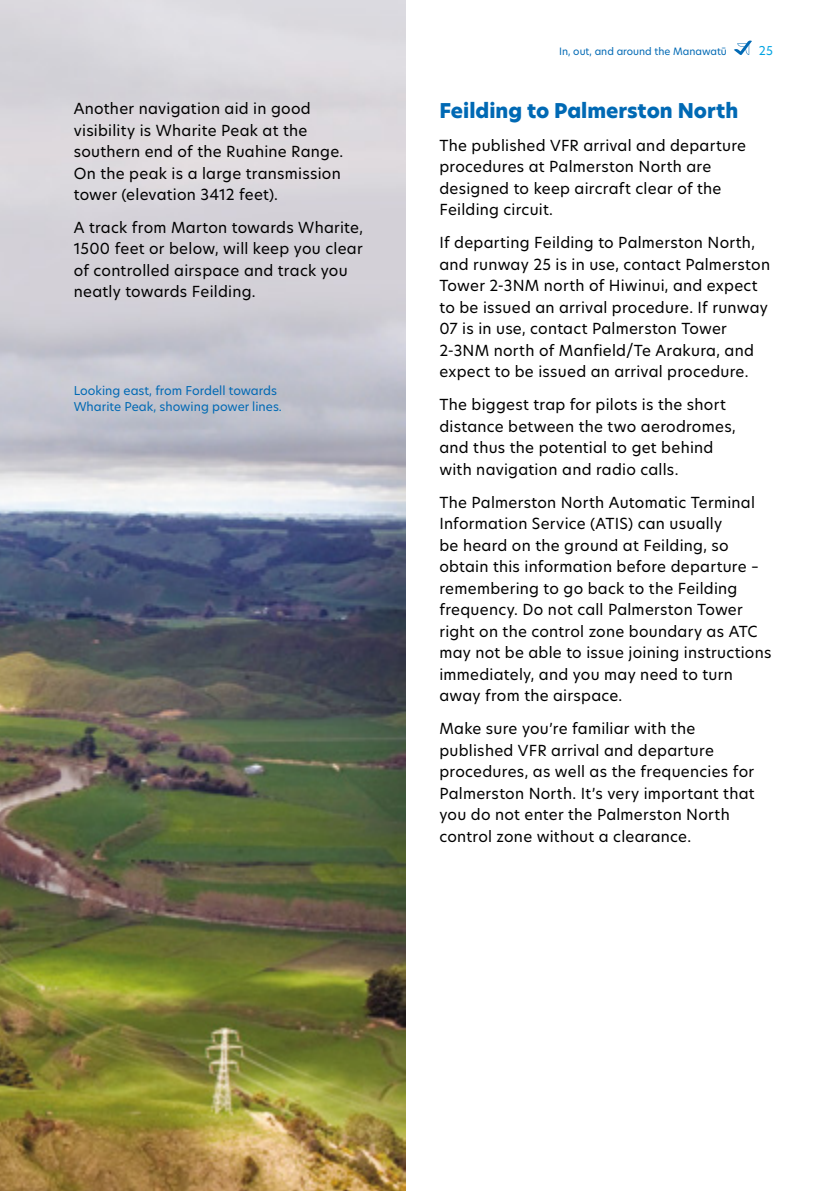
<style>
.page{position:relative;width:840px;height:1191px;background:#fff}
.page>*{position:absolute;margin:0;border:0;box-sizing:border-box;transform-origin:0 0}
.H2_Blue{font:800 20px "New Hero";color:#0069b4}
.Body{font:15px/21.6px "New Hero";letter-spacing:.015em;color:#000}
.Captions{font:12px/16px "New Hero";color:#0069b4}
.t1{font:12px "New Hero";color:#00a3e2}
.t2{font:10px "New Hero";color:#0069b4}
</style>
<div class="page">
<img style="left:0;top:0;width:405px;height:1191px">
<svg style="left:734px;top:40px;width:17px;height:15px"></svg>
<p class="Body" style="left:74px;top:97px;width:271px">Another navigation aid in good visibility is Wharite Peak at the southern end of the Ruahine Range.<br>On the peak is a large transmission tower (elevation 3412 feet).</p>
<p class="Body" style="left:74px;top:216px;width:290px">A track from Marton towards Wharite, 1500 feet or below, will keep you clear of controlled airspace and track you neatly towards Feilding.</p>
<p class="Captions" style="left:74px;top:382px;width:209px">Looking east, from Fordell towards<br>Wharite Peak, showing power lines.</p>
<p class="t2" style="left:558px;top:44px;width:169px">In, out, and around the Manawatū</p>
<p class="t1" style="left:758px;top:42px;width:16px">25</p>
<p class="H2_Blue" style="left:439px;top:97px;width:300px">Feilding to Palmerston North</p>
<p class="Body" style="left:439px;top:134px;width:308px">The published VFR arrival and departure procedures at Palmerston North are designed to keep aircraft clear of the Feilding circuit.</p>
<p class="Body" style="left:439px;top:232px;width:332px">If departing Feilding to Palmerston North, and runway 25 is in use, contact Palmerston Tower 2-3NM north of Hiwinui, and expect to be issued an arrival procedure. If runway 07 is in use, contact Palmerston Tower 2-3NM north of Manfield/Te Arakura, and expect to be issued an arrival procedure.</p>
<p class="Body" style="left:439px;top:393px;width:298px">The biggest trap for pilots is the short distance between the two aerodromes, and thus the potential to get behind with navigation and radio calls.</p>
<p class="Body" style="left:439px;top:491px;width:333px">The Palmerston North Automatic Terminal Information Service (ATIS) can usually<br>be heard on the ground at Feilding, so obtain this information before departure – remembering to go back to the Feilding frequency. Do not call Palmerston Tower right on the control zone boundary as ATC may not be able to issue joining instructions immediately, and you may need to turn away from the airspace.</p>
<p class="Body" style="left:439px;top:717px;width:316px">Make sure you’re familiar with the published VFR arrival and departure procedures, as well as the frequencies for Palmerston North. It’s very important that you do not enter the Palmerston North control zone without a clearance.</p>
</div>
